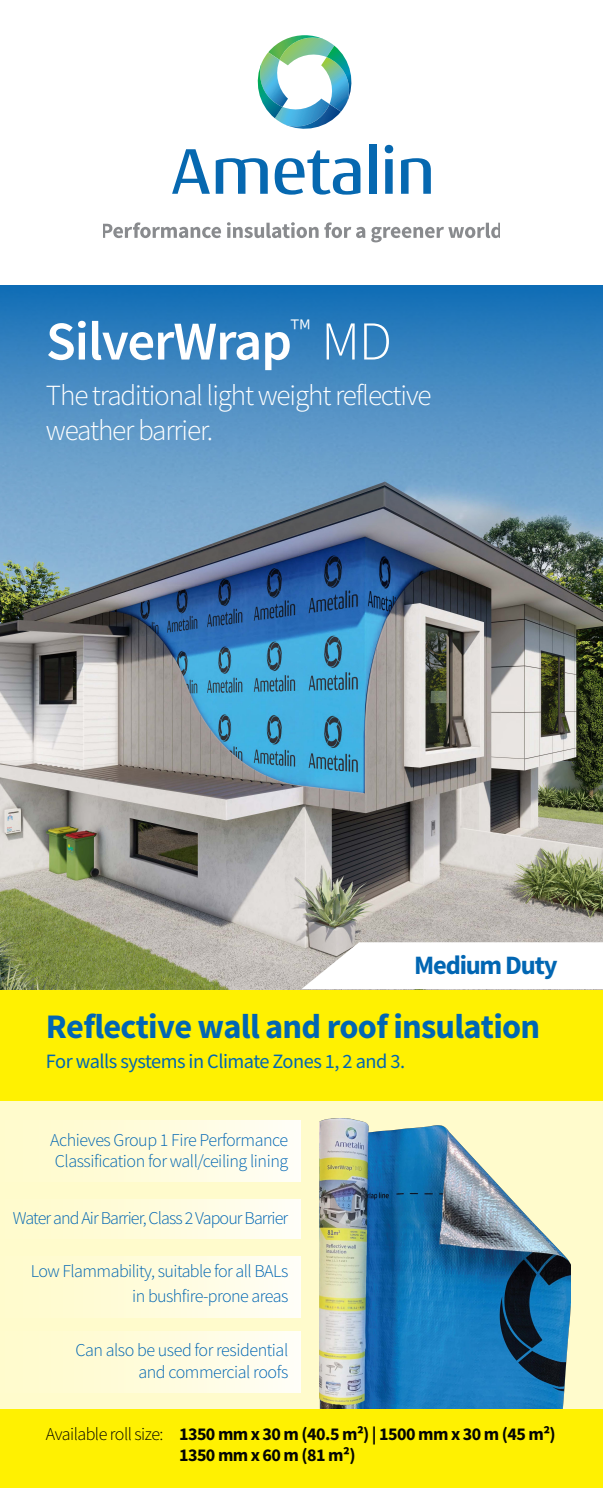
<style>
.page{position:relative;width:603px;height:1488px;background:#fff}
.page>*{position:absolute;margin:0;border:0;box-sizing:border-box;transform-origin:0 0}
.t1{font:600 54.73px "Source Sans Pro";letter-spacing:-.02em;color:#fff}
.t2{font:700 34.4px "Source Sans Pro";letter-spacing:-.02em;color:#0166b3}
.t3{font:300 29.18px/35px "Source Sans Pro";letter-spacing:-.04em;color:#fff}
.t4{font:700 26.5px "Source Sans Pro";letter-spacing:-.045em;color:#0166b3}
.t5{font:20.32px "Source Sans Pro";letter-spacing:-.025em;color:#0166b3}
.t6{font:300 18px/21.6px "Source Sans Pro";letter-spacing:-.03em;color:#0166b3;text-align:right}
.t7{font:700 18px/21.6px "Source Sans Pro";letter-spacing:-.03em;color:#040503}
.t8{font:300 18px "Source Sans Pro";letter-spacing:-.05em;color:#0166b3}
.s1{font-weight:300}
</style>
<div class="page">
<div style="left:0;top:1099px;width:603px;height:354px;background:#fffbcc"></div>
<img style="left:319px;top:1118px;width:251px;height:291px">
<div style="left:0;top:989px;width:603px;height:112px;background:#fff101"></div>
<img style="left:0;top:597px;width:603px;height:392px">
<svg style="left:0;top:285px;width:603px;height:312px;background:#5187b4"></svg>
<svg style="left:172px;top:149px;width:38px;height:45px"></svg>
<svg style="left:216px;top:158px;width:52px;height:36px"></svg>
<svg style="left:274px;top:150px;width:86px;height:45px"></svg>
<div style="left:369px;top:144px;width:7px;height:50px;background:#0668b0"></div>
<svg style="left:384px;top:145px;width:9px;height:49px"></svg>
<svg style="left:401px;top:158px;width:30px;height:36px"></svg>
<svg style="left:257px;top:35px;width:95px;height:94px"></svg>
<svg style="left:104px;top:222px;width:117px;height:16px"></svg>
<svg style="left:227px;top:222px;width:91px;height:16px"></svg>
<svg style="left:324px;top:222px;width:41px;height:16px"></svg>
<svg style="left:371px;top:223px;width:129px;height:19px"></svg>
<svg style="left:301px;top:942px;width:302px;height:47px"></svg>
<div style="left:0;top:1120px;width:300px;height:62px;background:linear-gradient(to right,#fffac8,#fffef4)"></div>
<div style="left:0;top:1256px;width:300px;height:61px;background:linear-gradient(to right,#fffac8,#fffef4)"></div>
<div style="left:0;top:1199px;width:300px;height:39px;background:linear-gradient(to right,#fffac8,#fffef4)"></div>
<div style="left:0;top:1331px;width:300px;height:61px;background:linear-gradient(to right,#fffac8,#fffef4)"></div>
<div style="left:0;top:1409px;width:603px;height:79px;background:#fff101"></div>
<h1 class="t1" style="left:46px;top:305px;width:347px">SilverWrap<sup>™</sup> <span class="s1">MD</span></h1>
<h3 class="t3" style="left:46px;top:377px;width:387px">The traditional light weight reflective weather barrier.</h3>
<h3 class="t4" style="left:414px;top:947px;width:145px">Medium Duty</h3>
<h2 class="t2" style="left:46px;top:1003px;width:495px">Reflective wall and roof insulation</h2>
<p class="t5" style="left:46px;top:1048px;width:360px">For walls systems in Climate Zones 1, 2 and 3.</p>
<p class="t6" style="left:50px;top:1129px;width:240px;text-align:left">Achieves Group 1 Fire Performance<br>Classification for wall/ceiling lining</p>
<p class="t8" style="left:13px;top:1207px;width:277px">Water and Air Barrier, Class 2 Vapour Barrier</p>
<p class="t6" style="left:31px;top:1258px;width:259px;line-height:25.1px">Low Flammability, suitable for all BALs in bushfire-prone areas</p>
<p class="t6" style="left:75px;top:1339px;width:214px">Can also be used for residential and commercial roofs</p>
<p class="t7" style="left:179px;top:1422px;width:378px;text-indent:-133px"><span class="s1">Available roll size:</span> 1350 mm x 30 m (40.5 m²) | 1500 mm x 30 m (45 m²)<br>1350 mm x 60 m (81 m²)</p>
</div>
